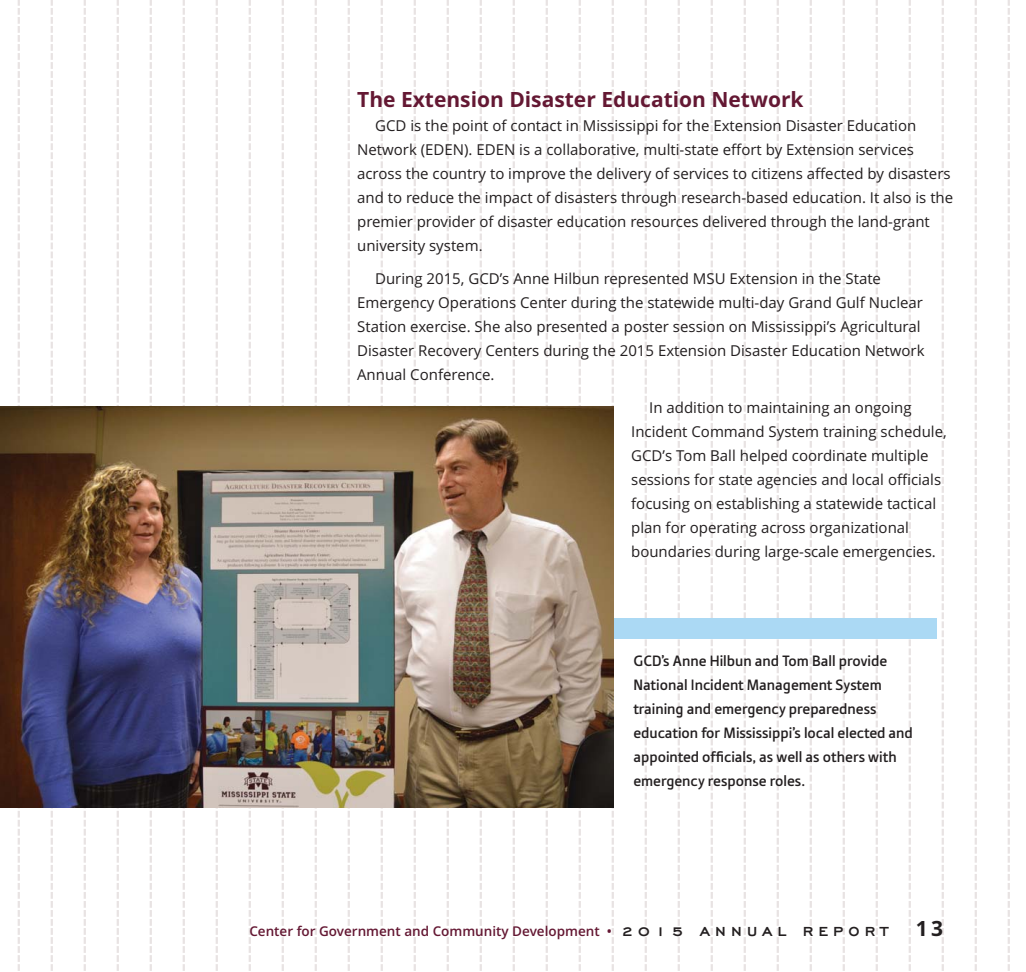
<style>
.page{position:relative;width:1026px;height:972px;background:#fff}
.page>*{position:absolute;margin:0;border:0;box-sizing:border-box;transform-origin:0 0}
.t1{font:700 21px "Open Sans";color:#641833}
.t2{font:700 21px "Open Sans";color:#231f20}
.t3{font:500 15.75px/24px "Tabula ITC Std";color:#231f20}
.t4{font:15px/24px "Open Sans";color:#231f20}
.t5{font:600 13.5px "Open Sans";color:#641833}
.s1{font-family:"Engravers Gothic";font-weight:700;font-size:16.5px;color:#231f20}
</style>
<div class="page">
<svg style="left:18px;top:0;width:2px;height:971px"></svg>
<svg style="left:51px;top:0;width:2px;height:971px"></svg>
<svg style="left:84px;top:0;width:2px;height:971px"></svg>
<svg style="left:117px;top:0;width:2px;height:971px"></svg>
<svg style="left:150px;top:0;width:2px;height:971px"></svg>
<svg style="left:183px;top:0;width:2px;height:971px"></svg>
<svg style="left:216px;top:0;width:2px;height:971px"></svg>
<svg style="left:249px;top:0;width:2px;height:971px"></svg>
<svg style="left:282px;top:0;width:2px;height:971px"></svg>
<svg style="left:315px;top:0;width:2px;height:971px"></svg>
<svg style="left:348px;top:0;width:2px;height:971px"></svg>
<svg style="left:381px;top:0;width:2px;height:971px"></svg>
<svg style="left:414px;top:0;width:2px;height:971px"></svg>
<svg style="left:447px;top:0;width:2px;height:971px"></svg>
<svg style="left:480px;top:0;width:2px;height:971px"></svg>
<svg style="left:513px;top:0;width:2px;height:971px"></svg>
<svg style="left:546px;top:0;width:2px;height:971px"></svg>
<svg style="left:579px;top:0;width:2px;height:971px"></svg>
<svg style="left:612px;top:0;width:2px;height:971px"></svg>
<svg style="left:645px;top:0;width:2px;height:971px"></svg>
<svg style="left:678px;top:0;width:2px;height:971px"></svg>
<svg style="left:711px;top:0;width:2px;height:971px"></svg>
<svg style="left:744px;top:0;width:2px;height:971px"></svg>
<svg style="left:777px;top:0;width:2px;height:971px"></svg>
<svg style="left:810px;top:0;width:2px;height:971px"></svg>
<svg style="left:843px;top:0;width:2px;height:971px"></svg>
<svg style="left:876px;top:0;width:2px;height:971px"></svg>
<svg style="left:909px;top:0;width:2px;height:971px"></svg>
<svg style="left:942px;top:0;width:2px;height:971px"></svg>
<svg style="left:975px;top:0;width:2px;height:971px"></svg>
<svg style="left:1008px;top:0;width:2px;height:971px"></svg>
<div style="left:611px;top:618px;width:326px;height:21px;background:#abd9f4"></div>
<img style="left:0;top:406px;width:613px;height:401px">
<h1 class="t1" style="left:357px;top:91px;width:448px">The Extension Disaster Education Network</h1>
<p class="t4" style="left:357px;top:115px;width:598px;text-indent:18px">GCD is the point of contact in Mississippi for the Extension Disaster Education Network (EDEN). EDEN is a collaborative, multi-state effort by Extension services across the country to improve the delivery of services to citizens affected by disasters and to reduce the impact of disasters through research-based education. It also is the premier provider of disaster education resources delivered through the land-grant university system.</p>
<p class="t4" style="left:357px;top:268px;width:569px;text-indent:18px">During 2015, GCD’s Anne Hilbun represented MSU Extension in the State Emergency Operations Center during the statewide multi-day Grand Gulf Nuclear Station exercise. She also presented a poster session on Mississippi’s Agricultural Disaster Recovery Centers during the 2015 Extension Disaster Education Network Annual Conference.</p>
<p class="t4" style="left:631px;top:397px;width:317px;text-indent:18px">In addition to maintaining an ongoing Incident Command System training schedule, GCD’s Tom Ball helped coordinate multiple sessions for state agencies and local officials focusing on establishing a statewide tactical plan for operating across organizational boundaries during large-scale emergencies.</p>
<p class="t3" style="left:633px;top:651px;width:281px">GCD’s Anne Hilbun and Tom Ball provide National Incident Management System training and emergency preparedness education for Mississippi’s local elected and appointed officials, as well as others with emergency response roles.</p>
<p class="t5" style="left:249px;top:926px;width:640px">Center for Government and Community Development • <span class="s1">2 0 1 5 A N N U A L R E P O R T</span></p>
<h1 class="t2" style="left:916px;top:920px;width:29px">13</h1>
</div>
